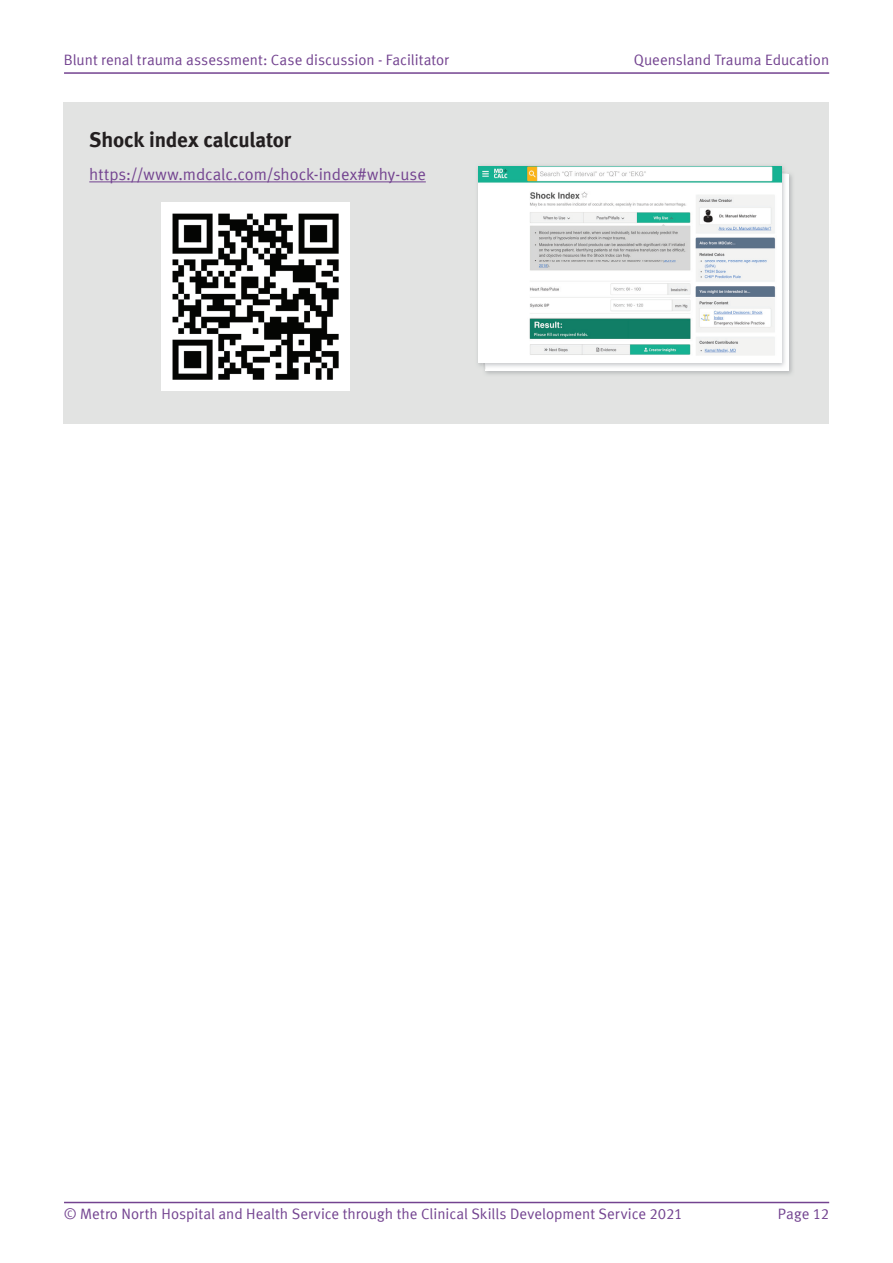
<style>
.page{position:relative;width:893px;height:1263px;background:#fff}
.page>*{position:absolute;margin:0;border:0;box-sizing:border-box;transform-origin:0 0}
.t1{font:21px "Meta Bold LF";letter-spacing:-.01em;color:#231f20}
.t2{font:16.5px "Meta Normal LF";letter-spacing:-.005em;color:#734390}
.t3{font:15px "Meta Normal LF";color:#734390}
</style>
<div class="page">
<hr style="left:64px;top:72px;width:765px;height:2px;background:#734390">
<hr style="left:64px;top:1202px;width:765px;height:1px;background:#734390">
<div style="left:64px;top:102px;width:765px;height:321px;background:#e2e3e2"></div>
<hr style="left:89px;top:182px;width:337px;height:1px;background:#734390">
<img style="left:161px;top:203px;width:188px;height:188px">
<img style="left:485px;top:174px;width:308px;height:201px">
<img style="left:485px;top:174px;width:302px;height:195px">
<div style="left:478px;top:166px;width:303px;height:197px;background:#fff"></div>
<img style="left:478px;top:166px;width:303px;height:189px">
<p class="t3" style="left:64px;top:51px;width:387px">Blunt renal trauma assessment: Case discussion - Facilitator</p>
<p class="t3" style="left:634px;top:51px;width:197px">Queensland Trauma Education</p>
<h1 class="t1" style="left:89px;top:127px;width:203px">Shock index calculator</h1>
<p class="t2" style="left:89px;top:164px;width:338px">https://www.mdcalc.com/shock-index#why-use</p>
<p class="t3" style="left:64px;top:1205px;width:620px">© Metro North Hospital and Health Service through the Clinical Skills Development Service 2021</p>
<p class="t3" style="left:778px;top:1205px;width:53px">Page 12</p>
</div>
